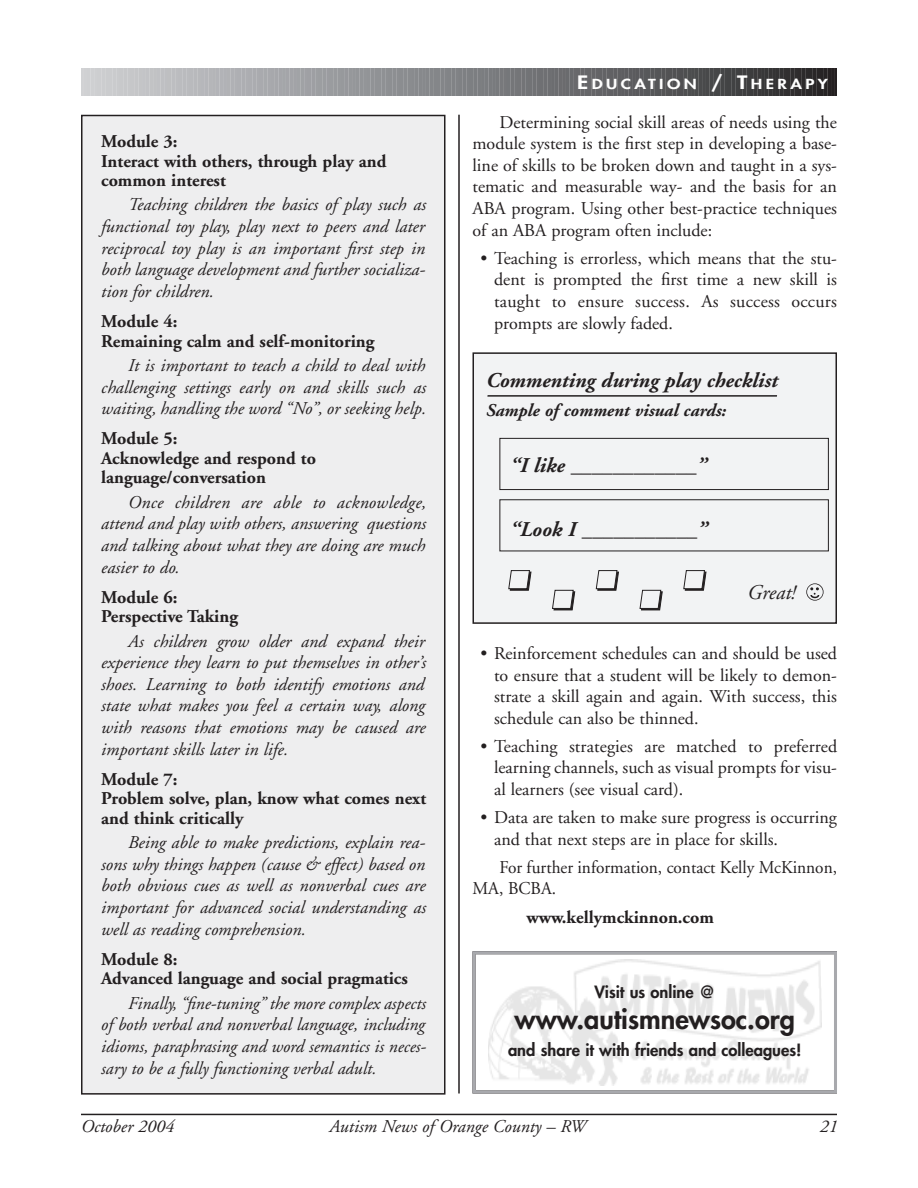
<style>
.page{position:relative;width:918px;height:1188px;background:#fff}
.page>*{position:absolute;margin:0;border:0;box-sizing:border-box;transform-origin:0 0}
.t1{font:800 27px "Futura";color:#231f20}
.t2{font:italic 700 21px "Adobe Garamond";color:#231f20}
.t3{font:italic 21px "Adobe Garamond";letter-spacing:-.01em;color:#231f20}
.t4{font:italic 18px/21.6px "Adobe Garamond";color:#231f20;text-align:justify}
.t5{font:18px/21.6px "Adobe Garamond";color:#231f20;text-align:justify}
.t6{font:700 18px/19.5px "Adobe Garamond";color:#231f20}
.t7{font:18px/21.6px "Adobe Garamond";color:#231f20;scale:.96 1}
.t8{font:italic 700 18px "Adobe Garamond";color:#231f20}
.t9{font:800 16.5px "Futura";color:#231f20}
.t10{font:800 13.5px "Futura";letter-spacing:.2em;color:#fff;scale:1.26 1}
.s1{font-size:18px}
</style>
<div class="page">
<img style="left:488px;top:959px;width:333px;height:127px">
<div style="left:82px;top:116px;width:363px;height:978px;background:#eeeeef"></div>
<div style="left:81px;top:115px;width:365px;height:980px;border:2px solid #231f20"></div>
<hr style="left:81px;top:1114px;width:756px;height:1px;background:#231f20">
<hr style="left:458px;top:115px;width:2px;height:979px;background:#231f20">
<svg style="left:81px;top:69px;width:756px;height:27px;background:#818284"></svg>
<div style="left:473px;top:353px;width:363px;height:270px;background:#f2f3f4"></div>
<div style="left:472px;top:352px;width:365px;height:272px;border:2px solid #231f20"></div>
<div style="left:500px;top:438px;width:329px;height:52px;border:1px solid #231f20"></div>
<div style="left:500px;top:499px;width:329px;height:52px;border:1px solid #231f20"></div>
<svg style="left:508px;top:570px;width:24px;height:21px"></svg>
<svg style="left:552px;top:590px;width:24px;height:21px"></svg>
<svg style="left:595px;top:570px;width:24px;height:21px"></svg>
<svg style="left:639px;top:590px;width:24px;height:21px"></svg>
<svg style="left:683px;top:570px;width:24px;height:21px"></svg>
<hr style="left:487px;top:395px;width:290px;height:2px;background:#231f20">
<div style="left:806px;top:583px;width:18px;height:18px;border:2px solid #231f20;border-radius:50%"></div>
<hr style="left:808px;top:591px;width:13px;height:4px;background:#f2f3f4">
<svg style="left:810px;top:587px;width:9px;height:11px"></svg>
<div style="left:472px;top:951px;width:365px;height:142px;border:3px solid #a8a9ad"></div>
<p class="t6" style="left:101px;top:133px;width:287px">Module 3:<br>Interact with others, through play and common interest</p>
<p class="t4" style="left:101px;top:196px;width:326px;text-indent:27px">Teaching children the basics of play such as functional toy play, play next to peers and later reciprocal toy play is an important first step in both language development and further socializa&shy;tion for children.</p>
<p class="t6" style="left:101px;top:313px;width:275px">Module 4:<br>Remaining calm and self-monitoring</p>
<p class="t4" style="left:101px;top:356px;width:327px;text-indent:27px">It is important to teach a child to deal with challenging settings early on and skills such as waiting, handling the word “No”, or seeking help.</p>
<p class="t6" style="left:101px;top:431px;width:216px">Module 5:<br>Acknowledge and respond to language/conversation</p>
<p class="t4" style="left:101px;top:493px;width:327px;text-indent:27px">Once children are able to acknowledge, attend and play with others, answering questions and talking about what they are doing are much easier to do.</p>
<p class="t6" style="left:101px;top:589px;width:138px">Module 6:<br>Perspective Taking</p>
<p class="t4" style="left:101px;top:632px;width:326px;text-indent:27px">As children grow older and expand their experience they learn to put themselves in other’s shoes. Learning to both identify emotions and state what makes you feel a certain way, along with reasons that emotions may be caused are important skills later in life.</p>
<p class="t6" style="left:101px;top:771px;width:327px">Module 7:<br>Problem solve, plan, know what comes next and think critically</p>
<p class="t4" style="left:101px;top:833px;width:326px;text-indent:27px">Being able to make predictions, explain rea&shy;sons why things happen (cause &amp; effect) based on both obvious cues as well as nonverbal cues are important for advanced social understanding as well as reading comprehension.</p>
<p class="t6" style="left:101px;top:951px;width:308px">Module 8:<br>Advanced language and social pragmatics</p>
<p class="t4" style="left:101px;top:994px;width:326px;text-indent:27px">Finally, “fine-tuning” the more complex aspects of both verbal and nonverbal language, including idioms, paraphrasing and word semantics is neces&shy;sary to be a fully functioning verbal adult.</p>
<p class="t10" style="left:577px;top:77px;width:200px"><span class="s1">E</span>DUCATION <span class="s1">/ T</span>HERAPY</p>
<p class="t5" style="left:472px;top:113px;width:366px;text-indent:27px">Determining social skill areas of needs using the module system is the first step in developing a base&shy;line of skills to be broken down and taught in a sys&shy;tematic and measurable way- and the basis for an ABA program. Using other best-practice techniques of an ABA program often include:</p>
<p class="t5" style="left:494px;top:249px;width:345px;text-indent:-14px">• Teaching is errorless, which means that the stu&shy;dent is prompted the first time a new skill is taught to ensure success. As success occurs prompts are slowly faded.</p>
<p class="t2" style="left:486px;top:372px;width:293px">Commenting during play checklist</p>
<p class="t8" style="left:486px;top:403px;width:242px">Sample of comment visual cards:</p>
<p class="t2" style="left:510px;top:457px;width:198px">“I like ____________”</p>
<p class="t2" style="left:510px;top:521px;width:199px">“Look I ___________”</p>
<p class="t3" style="left:748px;top:584px;width:49px">Great!</p>
<p class="t5" style="left:494px;top:644px;width:345px;text-indent:-14px">• Reinforcement schedules can and should be used to ensure that a student will be likely to demon&shy;strate a skill again and again. With success, this schedule can also be thinned.</p>
<p class="t5" style="left:494px;top:737px;width:345px;text-indent:-14px">• Teaching strategies are matched to preferred learning channels, such as visual prompts for visu&shy;al learners (see visual card).</p>
<p class="t5" style="left:494px;top:808px;width:344px;text-indent:-14px">• Data are taken to make sure progress is occurring and that next steps are in place for skills.</p>
<p class="t7" style="left:472px;top:858px;width:381px;text-indent:27px">For further information, contact Kelly McKinnon,<br>MA, BCBA.</p>
<p class="t6" style="left:526px;top:909px;width:189px">www.kellymckinnon.com</p>
<p class="t9" style="left:594px;top:984px;width:122px">Visit us online @</p>
<h1 class="t1" style="left:515px;top:1006px;width:282px">www.autismnewsoc.org</h1>
<p class="t9" style="left:508px;top:1042px;width:295px">and share it with friends and colleagues!</p>
<p class="t4" style="left:81px;top:1117px;width:95px">October 2004</p>
<p class="t4" style="left:330px;top:1117px;width:258px">Autism News of Orange County – RW</p>
<p class="t4" style="left:820px;top:1117px;width:19px">21</p>
</div>
